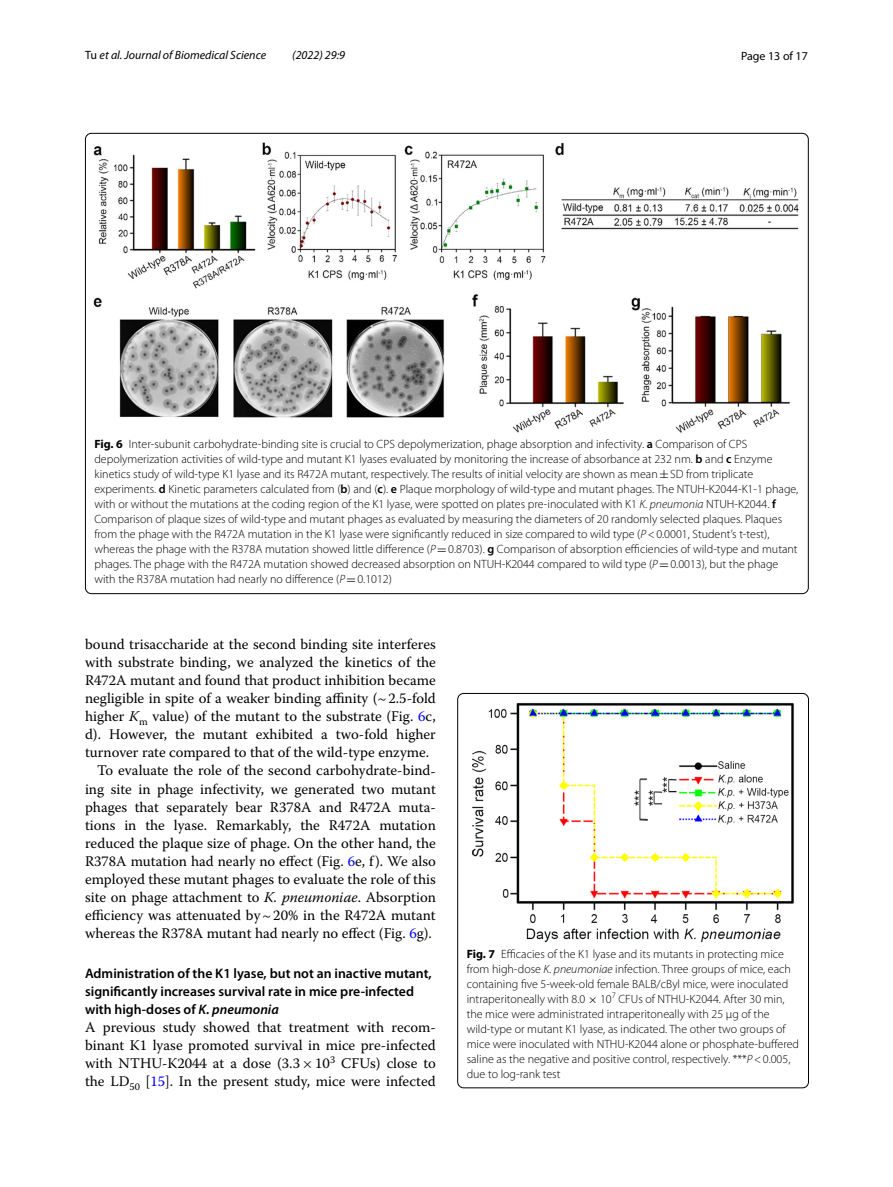
<style>
.page{position:relative;width:893px;height:1187px;background:#fff}
.page>*{position:absolute;margin:0;border:0;box-sizing:border-box;transform-origin:0 0}
.t1{font:14.7px/18px "Warnock Pro";color:#000;text-align:justify}
.t2{font:600 13.8px/18px "Myriad Pro";color:#000}
.t3{font:300 12px/15px "Myriad Pro";color:#000}
.t4{font:italic 12px "Myriad Pro";color:#000}
.t5{font:12px "Myriad Pro";color:#000}
.s1{font-style:normal}
.s2{font-weight:700}
.s3{font-weight:600}
.s4{font-family:"MTSY";font-weight:400}
.s5{font-style:italic}
.s6{color:#00f}
.s7{font-family:"MTSY"}
</style>
<div class="page">
<img style="left:94px;top:142px;width:705px;height:291px">
<img style="left:471px;top:702px;width:323px;height:240px">
<div style="left:457px;top:693px;width:352px;height:394px;border:1px solid #000;border-radius:6px"></div>
<p class="t4" style="left:85px;top:48px;width:183px"><span class="s1">Tu</span> et al. Journal of Biomedical Science</p>
<p class="t4" style="left:292px;top:48px;width:54px">(2022) 29:9</p>
<p class="t5" style="left:741px;top:48px;width:68px">Page 13 of 17</p>
<p class="t3" style="left:94px;top:437px;width:705px"><span class="s2">Fig. 6</span> Inter-subunit carbohydrate-binding site is crucial to CPS depolymerization, phage absorption and infectivity. <span class="s3">a</span> Comparison of CPS depolymerization activities of wild-type and mutant K1 lyases evaluated by monitoring the increase of absorbance at 232 nm. <span class="s3">b</span> and <span class="s3">c</span> Enzyme kinetics study of wild-type K1 lyase and its R472A mutant, respectively. The results of initial velocity are shown as mean<span class="s4">±</span>SD from triplicate experiments. <span class="s3">d</span> Kinetic parameters calculated from (<span class="s3">b</span>) and (<span class="s3">c</span>). <span class="s3">e</span> Plaque morphology of wild-type and mutant phages. The NTUH-K2044-K1-1 phage, with or without the mutations at the coding region of the K1 lyase, were spotted on plates pre-inoculated with K1 <span class="s5">K. pneumonia</span> NTUH-K2044. <span class="s3">f </span>Comparison of plaque sizes of wild-type and mutant phages as evaluated by measuring the diameters of 20 randomly selected plaques. Plaques from the phage with the R472A mutation in the K1 lyase were significantly reduced in size compared to wild type (<span class="s5">P</span>&lt;0.0001, Student’s t-test), whereas the phage with the R378A mutation showed little difference (<span class="s5">P</span><span class="s4">=</span>0.8703). <span class="s3">g</span> Comparison of absorption efficiencies of wild-type and mutant phages. The phage with the R472A mutation showed decreased absorption on NTUH-K2044 compared to wild type (<span class="s5">P</span><span class="s4">=</span>0.0013), but the phage with the R378A mutation had nearly no difference (<span class="s5">P</span><span class="s4">=</span>0.1012)</p>
<p class="t1" style="left:85px;top:635px;width:352px">bound trisaccharide at the second binding site interferes</p>
<p class="t1" style="left:85px;top:653px;width:352px">with substrate binding, we analyzed the kinetics of the</p>
<p class="t1" style="left:85px;top:671px;width:352px">R472A mutant and found that product inhibition became</p>
<p class="t1" style="left:85px;top:689px;width:352px">negligible in spite of a weaker binding affinity (~2.5-fold</p>
<p class="t1" style="left:85px;top:707px;width:352px">higher <span class="s5">K</span><sub>m</sub> value) of the mutant to the substrate (Fig. <span class="s6">6</span>c,</p>
<p class="t1" style="left:85px;top:725px;width:352px">d). However, the mutant exhibited a two-fold higher</p>
<p class="t1" style="left:85px;top:743px;width:346px">turnover rate compared to that of the wild-type enzyme.</p>
<p class="t1" style="left:97px;top:761px;width:340px">To evaluate the role of the second carbohydrate-bind-</p>
<p class="t1" style="left:85px;top:779px;width:352px">ing site in phage infectivity, we generated two mutant</p>
<p class="t1" style="left:85px;top:797px;width:352px">phages that separately bear R378A and R472A muta-</p>
<p class="t1" style="left:85px;top:815px;width:352px">tions in the lyase. Remarkably, the R472A mutation</p>
<p class="t1" style="left:85px;top:833px;width:352px">reduced the plaque size of phage. On the other hand, the</p>
<p class="t1" style="left:85px;top:851px;width:352px">R378A mutation had nearly no effect (Fig. <span class="s6">6</span>e, f). We also</p>
<p class="t1" style="left:85px;top:869px;width:352px">employed these mutant phages to evaluate the role of this</p>
<p class="t1" style="left:85px;top:887px;width:352px">site on phage attachment to <span class="s5">K. pneumoniae</span>. Absorption</p>
<p class="t1" style="left:85px;top:905px;width:352px">efficiency was attenuated by~20% in the R472A mutant</p>
<p class="t1" style="left:85px;top:923px;width:348px">whereas the R378A mutant had nearly no effect (Fig. <span class="s6">6</span>g).</p>
<p class="t2" style="left:85px;top:964px;width:348px">Administration of the K1 lyase, but not an inactive mutant, significantly increases survival rate in mice pre‑infected with high‑doses of <span class="s5">K. pneumonia</span></p>
<p class="t1" style="left:85px;top:1018px;width:352px">A previous study showed that treatment with recom&shy;binant K1 lyase promoted survival in mice pre-infected with NTHU-K2044 at a dose (3.3<span class="s7">×</span> -10<sup>3</sup> CFUs) close to the LD<sub>50</sub> [<span class="s6">15</span>]. In the present study, mice were infected</p>
<p class="t3" style="left:467px;top:946px;width:334px"><span class="s2">Fig. 7</span> Efficacies of the K1 lyase and its mutants in protecting mice from high-dose <span class="s5">K. pneumoniae</span> infection. Three groups of mice, each containing five 5-week-old female BALB/cByl mice, were inoculated intraperitoneally with 8.0 <span class="s4">×</span> 10<sup>7</sup> CFUs of NTHU-K2044. After 30 min, the mice were administrated intraperitoneally with 25 µg of the wild-type or mutant K1 lyase, as indicated. The other two groups of mice were inoculated with NTHU-K2044 alone or phosphate-buffered saline as the negative and positive control, respectively. ***<span class="s5">P</span>&lt;0.005, due to log-rank test</p>
</div>
